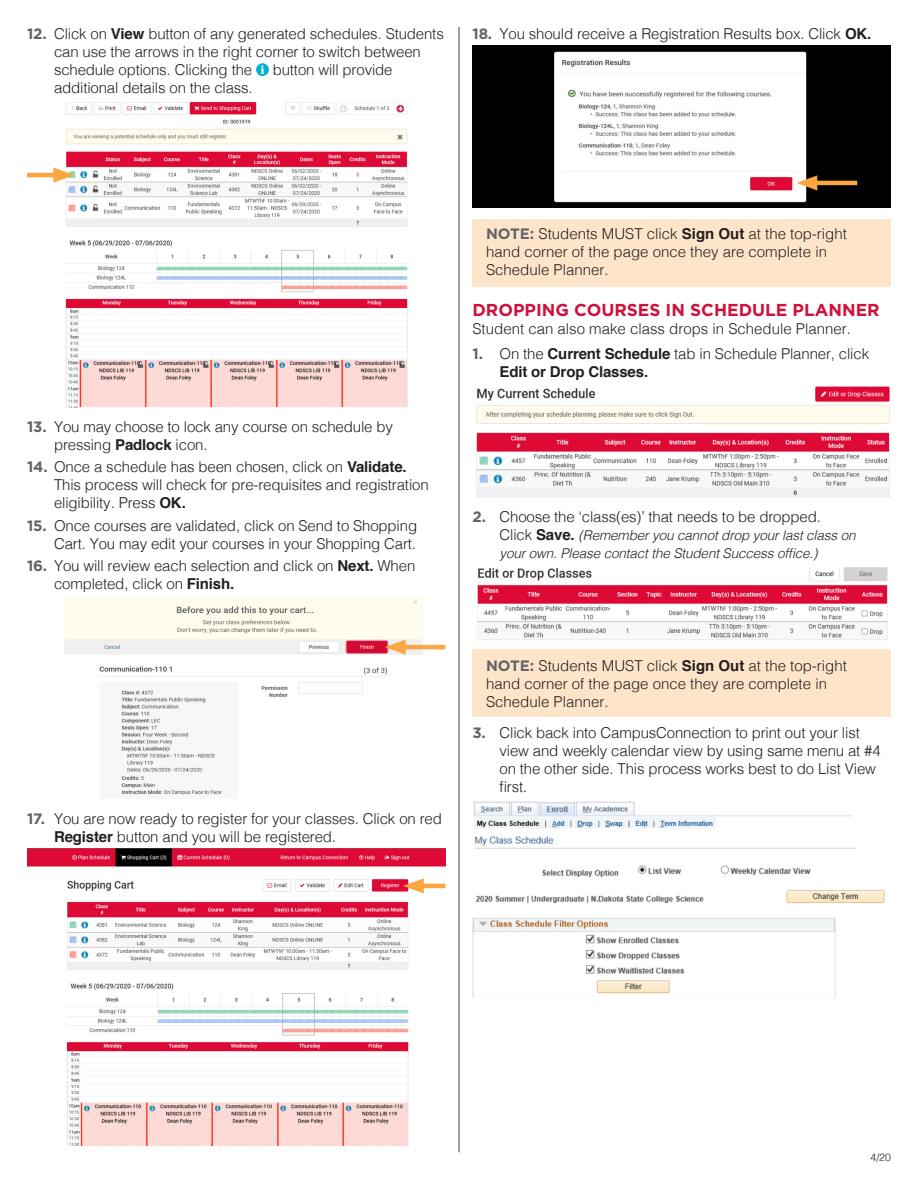
<style>
.page{position:relative;width:918px;height:1188px;background:#fff}
.page>*{position:absolute;margin:0;border:0;box-sizing:border-box;transform-origin:0 0}
.Heading{font:700 17.25px "Gotham";color:#cd123d}
.Text{font:300 15px/18px "Helvetica";letter-spacing:-.01em;color:#231f20}
.t1{font:700 15px/18px "Helvetica";letter-spacing:-.01em;color:#231f20}
.t2{font:italic 300 13.5px/18px "Helvetica";letter-spacing:-.01em;color:#231f20}
.Text-2{font:300 10.5px "Helvetica";color:#231f20}
.s1{font-family:"Gotham";font-weight:700;color:#636366}
.s2{font-weight:700}
.s3{font-family:"Gotham";color:#636366}
.s4{font-weight:300}
.s5{font-style:normal;font-size:15px}
.s6{font-weight:700;font-style:normal;font-size:15px}
</style>
<div class="page">
<div style="left:472px;top:219px;width:419px;height:68px;background:#fee5c9"></div>
<div style="left:472px;top:650px;width:419px;height:67px;background:#fee5c9"></div>
<div style="left:256px;top:63px;width:13px;height:13px;background:#00b1d0;border-radius:50%"></div>
<svg style="left:261px;top:65px;width:3px;height:9px"></svg>
<img style="left:27px;top:102px;width:381px;height:305px">
<hr style="left:27px;top:173px;width:35px;height:4px;background:#f9a643">
<svg style="left:53px;top:167px;width:21px;height:16px"></svg>
<img style="left:64px;top:596px;width:382px;height:200px">
<hr style="left:397px;top:645px;width:49px;height:4px;background:#f9a643">
<svg style="left:385px;top:640px;width:21px;height:15px"></svg>
<img style="left:27px;top:849px;width:419px;height:297px">
<hr style="left:416px;top:884px;width:30px;height:4px;background:#f9a643">
<svg style="left:403px;top:878px;width:21px;height:15px"></svg>
<img style="left:472px;top:46px;width:419px;height:162px">
<hr style="left:809px;top:181px;width:48px;height:4px;background:#f9a643">
<svg style="left:796px;top:175px;width:21px;height:16px"></svg>
<img style="left:476px;top:387px;width:414px;height:111px">
<img style="left:477px;top:567px;width:411px;height:73px">
<img style="left:472px;top:802px;width:413px;height:196px">
<hr style="left:458px;top:27px;width:2px;height:1125px;background:#808285">
<p class="Text" style="left:54px;top:23px;width:391px;text-indent:-27px"><span class="s1">12.</span> Click on <span class="s2">View</span> button of any generated schedules. Students can use the arrows in the right corner to switch between schedule options. Clicking the</p>
<p class="Text" style="left:273px;top:59px;width:121px">button will provide</p>
<p class="Text" style="left:54px;top:77px;width:200px">additional details on the class.</p>
<p class="Text" style="left:472px;top:23px;width:400px"><span class="s1">18.</span> You should receive a Registration Results box. Click <span class="s2">OK.</span></p>
<p class="Text" style="left:54px;top:417px;width:340px;text-indent:-27px"><span class="s1">13.</span> You may choose to lock any course on schedule by pressing <span class="s2">Padlock</span> icon.</p>
<p class="Text" style="left:54px;top:457px;width:376px;text-indent:-27px"><span class="s1">14.</span> Once a schedule has been chosen, click on <span class="s2">Validate.<br></span>This process will check for pre-requisites and registration eligibility. Press <span class="s2">OK.</span></p>
<p class="Text" style="left:27px;top:515px;width:392px;text-align:right"><span class="s1">15.</span> Once courses are validated, click on Send to Shopping<br>Cart. You may edit your courses in your Shopping Cart.</p>
<p class="Text" style="left:54px;top:556px;width:363px;text-indent:-27px"><span class="s1">16.</span> You will review each selection and click on <span class="s2">Next.</span> When completed, click on <span class="s2">Finish.</span></p>
<p class="Text" style="left:54px;top:808px;width:389px;text-indent:-27px"><span class="s1">17.</span> You are now ready to register for your classes. Click on red<br><span class="s2">Register</span> button and you will be registered.</p>
<p class="Text" style="left:486px;top:224px;width:362px"><span class="s1">NOTE:</span> Students MUST click <span class="s2">Sign Out</span> at the top-right hand corner of the page once they are complete in<br>Schedule Planner.</p>
<p class="Heading" style="left:472px;top:299px;width:409px">DROPPING COURSES IN SCHEDULE PLANNER</p>
<p class="Text" style="left:472px;top:319px;width:380px">Student can also make class drops in Schedule Planner.</p>
<p class="t1" style="left:500px;top:346px;width:371px;text-indent:-27px"><span class="s3">1.</span> <span class="s4">On the</span> Current Schedule <span class="s4">tab in Schedule Planner, click<br></span>Edit or Drop Classes.</p>
<p class="Text" style="left:472px;top:506px;width:350px"><span class="s1">2.</span> Choose the ‘class(es)’ that needs to be dropped.</p>
<p class="t2" style="left:500px;top:525px;width:358px"><span class="s5">Click</span> <span class="s6">Save.</span> (Remember you cannot drop your last class on your own. Please contact the Student Success office.)</p>
<p class="Text" style="left:486px;top:656px;width:362px"><span class="s1">NOTE:</span> Students MUST click <span class="s2">Sign Out</span> at the top-right hand corner of the page once they are complete in<br>Schedule Planner.</p>
<p class="Text" style="left:500px;top:723px;width:383px;text-indent:-27px"><span class="s1">3.</span> Click back into CampusConnection to print out your list view and weekly calendar view by using same menu at #4 on the other side. This process works best to do List View first.</p>
<p class="Text-2" style="left:871px;top:1148px;width:22px">4/20</p>
</div>
